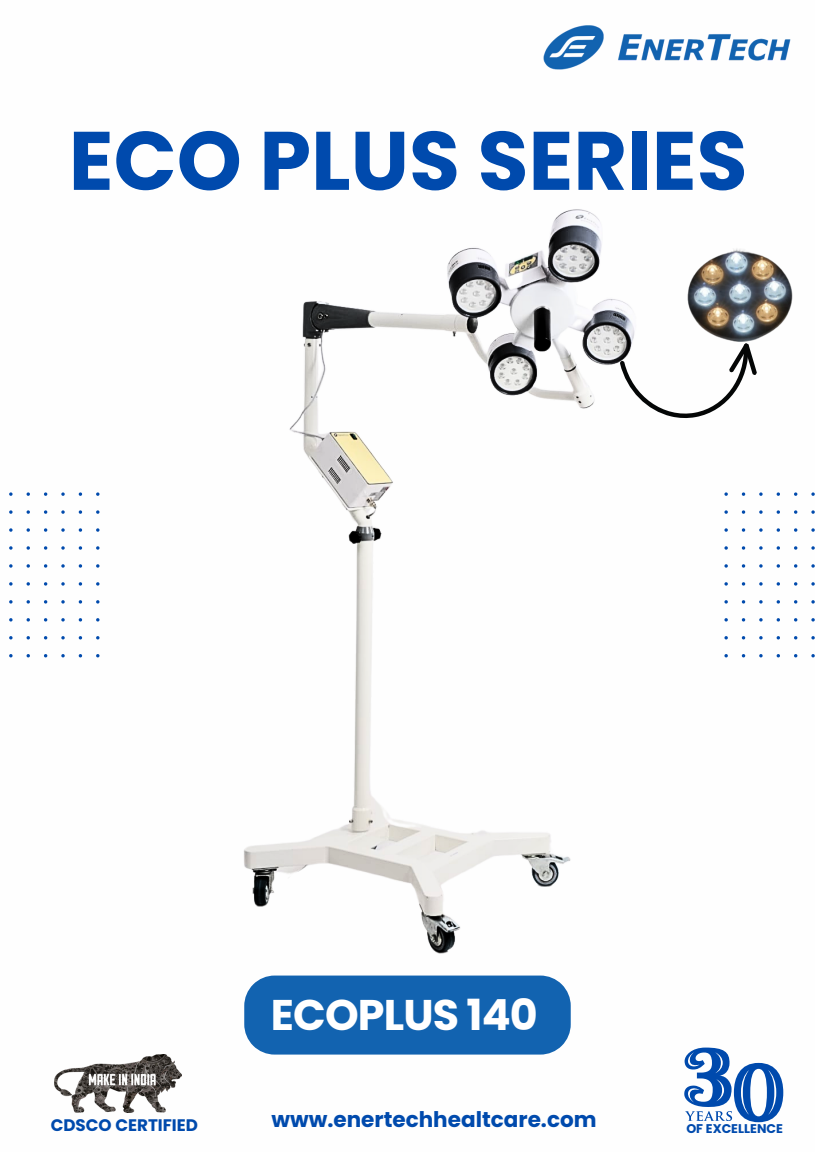
<style>
.page{position:relative;width:815px;height:1152px;background:#fff}
.page>*{position:absolute;margin:0;border:0;box-sizing:border-box;transform-origin:0 0}
.t1{font:700 82.8px "Poppins";color:#004aad}
.t2{font:700 42.9px "Poppins";letter-spacing:-.02em;color:#fff}
.t3{font:700 21.52px "Poppins";color:#004aad}
.t4{font:700 16.73px "Poppins";color:#004aad}
.t5{font:700 12.6px "Poppins";color:#004aad}
</style>
<div class="page">
<svg style="left:759px;top:492px;width:55px;height:165px"></svg>
<svg style="left:9px;top:492px;width:90px;height:165px"></svg>
<img style="left:244px;top:209px;width:502px;height:745px">
<img style="left:543px;top:25px;width:248px;height:45px">
<img style="left:54px;top:1055px;width:127px;height:58px">
<svg style="left:684px;top:1048px;width:99px;height:74px"></svg>
<div style="left:244px;top:976px;width:326px;height:79px;background:#1263b0"></div>
<img style="left:668px;top:225px;width:125px;height:111px">
<svg style="left:609px;top:316px;width:154px;height:120px"></svg>
<p class="t1" style="left:69px;top:103px;width:680px">ECO PLUS SERIES</p>
<p class="t2" style="left:271px;top:985px;width:268px">ECOPLUS 140</p>
<p class="t4" style="left:51px;top:1114px;width:149px">CDSCO CERTIFIED</p>
<p class="t3" style="left:271px;top:1105px;width:326px">www.enertechhealtcare.com</p>
<p class="t5" style="left:686px;top:1119px;width:98px">OF EXCELLENCE</p>
</div>
